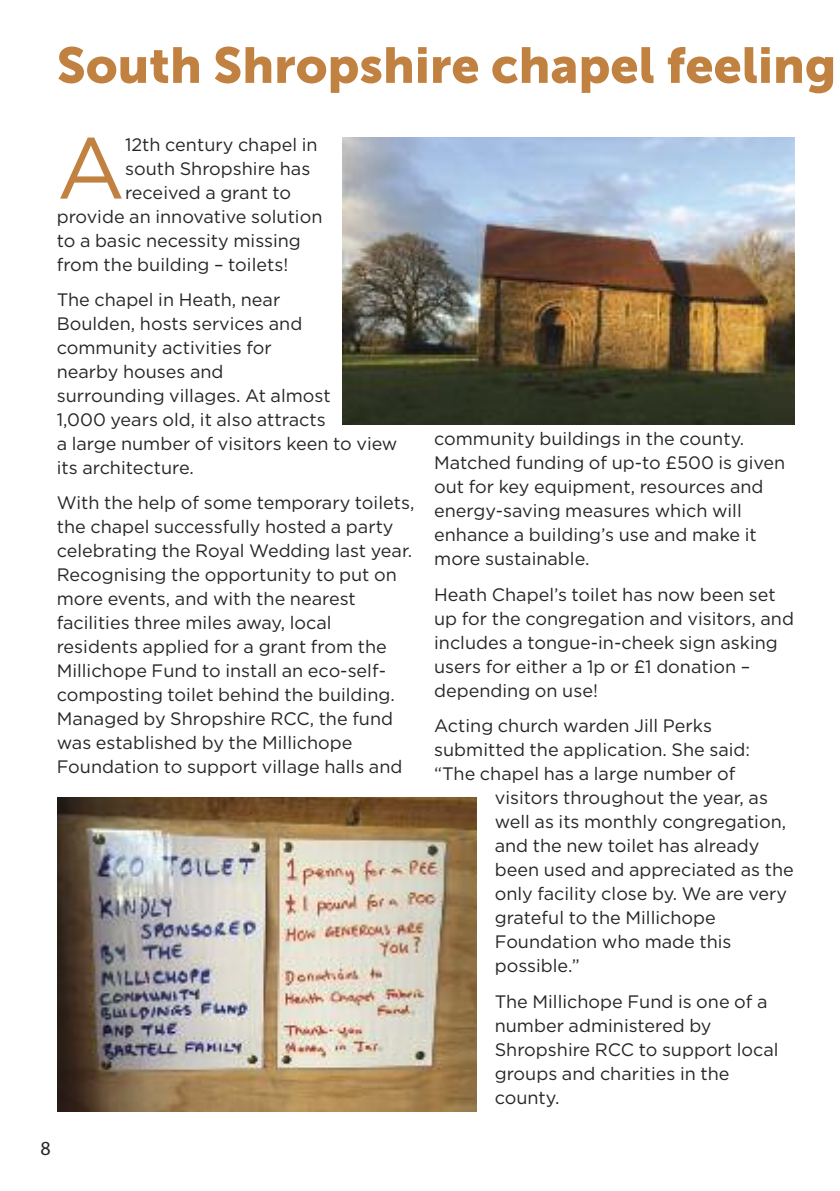
<style>
.page{position:relative;width:840px;height:1191px;background:#fff}
.page>*{position:absolute;margin:0;border:0;box-sizing:border-box;transform-origin:0 0}
.t1{font:86.6px "Gotham";color:#c18241}
.t2{font:50px "Museo Sans 900";color:#c18241}
.t3{font:20px "Myriad Pro";color:#272627}
.t4{font:18px/24px "Gotham";color:#272627}
</style>
<div class="page">
<img style="left:342px;top:137px;width:452px;height:287px">
<img style="left:57px;top:797px;width:419px;height:314px">
<h2 class="t2" style="left:57px;top:36px;width:780px">South Shropshire chapel feeling</h2>
<h1 class="t1" style="left:57px;top:120px;width:70px">A</h1>
<p class="t4" style="left:125px;top:132px;width:194px">12th century chapel in</p>
<p class="t4" style="left:125px;top:156px;width:187px">south Shropshire has</p>
<p class="t4" style="left:125px;top:180px;width:167px">received a grant to</p>
<p class="t4" style="left:57px;top:204px;width:267px">provide an innovative solution</p>
<p class="t4" style="left:57px;top:228px;width:245px">to a basic necessity missing</p>
<p class="t4" style="left:57px;top:252px;width:233px">from the building – toilets!</p>
<p class="t4" style="left:57px;top:287px;width:342px">The chapel in Heath, near<br>Boulden, hosts services and community activities for<br>nearby houses and<br>surrounding villages. At almost<br>1,000 years old, it also attracts<br>a large number of visitors keen to view its architecture.</p>
<p class="t4" style="left:57px;top:491px;width:359px">With the help of some temporary toilets, the chapel successfully hosted a party celebrating the Royal Wedding last year.<br>Recognising the opportunity to put on more events, and with the nearest facilities three miles away, local residents applied for a grant from the Millichope Fund to install an eco-self&shy;composting toilet behind the building.<br>Managed by Shropshire RCC, the fund was established by the Millichope Foundation to support village halls and</p>
<p class="t3" style="left:40px;top:1141px;width:12px">8</p>
<p class="t4" style="left:434px;top:427px;width:352px">community buildings in the county.<br>Matched funding of up-to £500 is given out for key equipment, resources and energy-saving measures which will enhance a building’s use and make it more sustainable.</p>
<p class="t4" style="left:434px;top:582px;width:361px">Heath Chapel’s toilet has now been set up for the congregation and visitors, and includes a tongue-in-cheek sign asking users for either a 1p or £1 donation – depending on use!</p>
<p class="t4" style="left:434px;top:713px;width:279px">Acting church warden Jill Perks</p>
<p class="t4" style="left:434px;top:737px;width:317px">submitted the application. She said:</p>
<p class="t4" style="left:434px;top:761px;width:302px">“The chapel has a large number of</p>
<p class="t4" style="left:494px;top:785px;width:274px">visitors throughout the year, as</p>
<p class="t4" style="left:494px;top:809px;width:293px">well as its monthly congregation,</p>
<p class="t4" style="left:494px;top:833px;width:266px">and the new toilet has already</p>
<p class="t4" style="left:494px;top:857px;width:300px">been used and appreciated as the</p>
<p class="t4" style="left:494px;top:881px;width:294px">only facility close by. We are very</p>
<p class="t4" style="left:494px;top:905px;width:222px">grateful to the Millichope</p>
<p class="t4" style="left:494px;top:929px;width:238px">Foundation who made this</p>
<p class="t4" style="left:494px;top:953px;width:86px">possible.”</p>
<p class="t4" style="left:494px;top:989px;width:285px">The Millichope Fund is one of a number administered by<br>Shropshire RCC to support local groups and charities in the county.</p>
</div>
